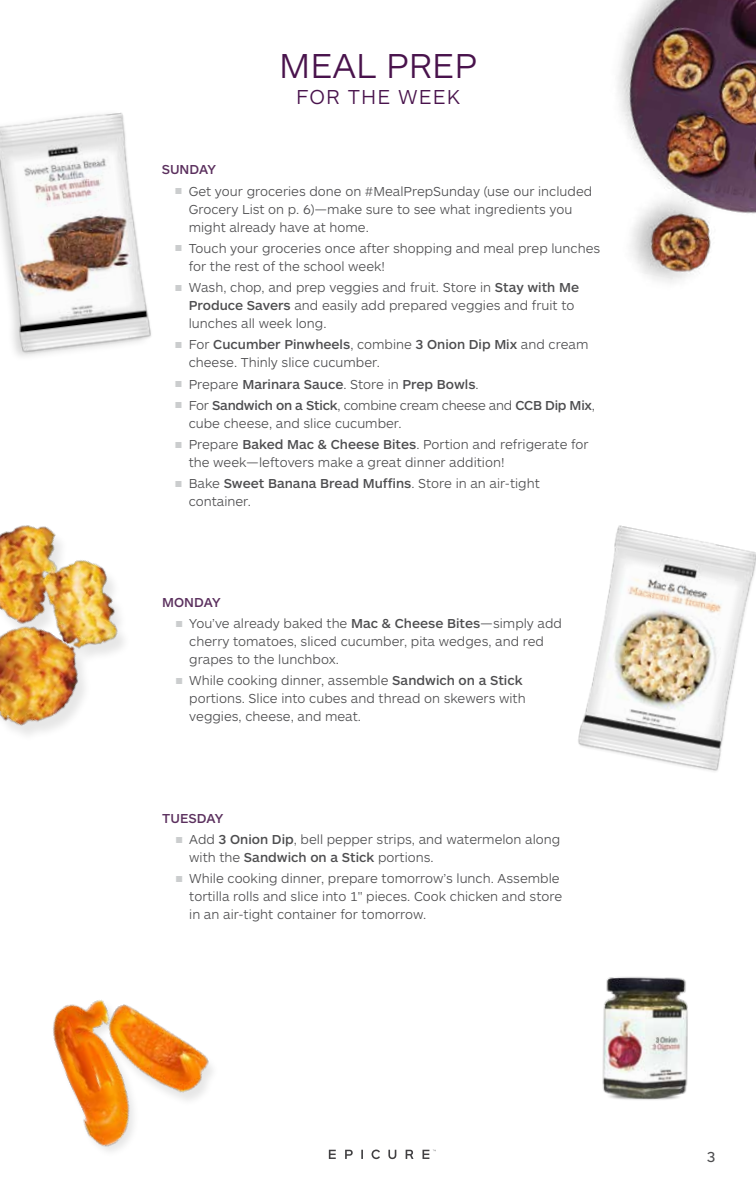
<style>
.page{position:relative;width:756px;height:1188px;background:#fff}
.page>*{position:absolute;margin:0;border:0;box-sizing:border-box;transform-origin:0 0}
.t1{font:300 36px "ARS Maquette Pro";color:#49134c}
.t2{font:300 21px "ARS Maquette Pro";letter-spacing:.05em;color:#49134c}
.t3{font:15px "ARS Maquette Pro";color:#4d4d4f}
.t4{font:300 13.5px/18px "ARS Maquette Pro";color:#4d4d4f}
.t5{font:500 13.5px "ARS Maquette Pro";color:#4d4d4f}
.t6{font:500 13.5px "ARS Maquette Pro";color:#5b305e}
.s1{font-weight:400;font-size:9px;color:#cbcdce}
.s2{font-weight:500}
.s3{font-weight:300}
</style>
<div class="page">
<svg style="left:329px;top:1150px;width:7px;height:9px"></svg>
<svg style="left:345px;top:1150px;width:8px;height:9px"></svg>
<svg style="left:361px;top:1150px;width:2px;height:9px"></svg>
<svg style="left:388px;top:1150px;width:8px;height:9px"></svg>
<svg style="left:406px;top:1150px;width:7px;height:9px"></svg>
<svg style="left:423px;top:1150px;width:13px;height:9px"></svg>
<svg style="left:372px;top:1150px;width:8px;height:9px"></svg>
<img style="left:0;top:112px;width:151px;height:244px">
<img style="left:618px;top:0;width:138px;height:283px">
<img style="left:578px;top:525px;width:178px;height:246px">
<img style="left:0;top:525px;width:124px;height:210px">
<img style="left:602px;top:977px;width:86px;height:123px">
<img style="left:165px;top:1028px;width:48px;height:72px">
<img style="left:53px;top:1000px;width:112px;height:151px">
<h1 class="t1" style="left:279px;top:43px;width:199px">MEAL PREP</h1>
<h2 class="t2" style="left:296px;top:83px;width:165px">FOR THE WEEK</h2>
<p class="t6" style="left:162px;top:161px;width:56px">SUNDAY</p>
<p class="t4" style="left:189px;top:181px;width:405px;text-indent:-14px"><span class="s1">■</span> Get your groceries done on #MealPrepSunday (use our included<br>Grocery List on p. 6)—make sure to see what ingredients you might already have at home.</p>
<p class="t4" style="left:189px;top:239px;width:413px;text-indent:-14px"><span class="s1">■</span> Touch your groceries once after shopping and meal prep lunches for the rest of the school week!</p>
<p class="t4" style="left:189px;top:278px;width:392px;text-indent:-14px"><span class="s1">■</span> Wash, chop, and prep veggies and fruit. Store in <span class="s2">Stay with Me<br>Produce Savers</span> and easily add prepared veggies and fruit to lunches all week long.</p>
<p class="t4" style="left:189px;top:335px;width:401px;text-indent:-14px"><span class="s1">■</span> For <span class="s2">Cucumber Pinwheels</span>, combine <span class="s2">3 Onion Dip Mix</span> and cream cheese. Thinly slice cucumber.</p>
<p class="t5" style="left:175px;top:375px;width:305px"><span class="s1">■</span> <span class="s3">Prepare</span> Marinara Sauce<span class="s3">. Store in</span> Prep Bowls<span class="s3">.</span></p>
<p class="t4" style="left:189px;top:396px;width:408px;text-indent:-14px"><span class="s1">■</span> For <span class="s2">Sandwich on a Stick</span>, combine cream cheese and <span class="s2">CCB Dip Mix</span>, cube cheese, and slice cucumber.</p>
<p class="t4" style="left:189px;top:435px;width:402px;text-indent:-14px"><span class="s1">■</span> Prepare <span class="s2">Baked Mac &amp; Cheese Bites</span>. Portion and refrigerate for the week—leftovers make a great dinner addition!</p>
<p class="t4" style="left:189px;top:474px;width:353px;text-indent:-14px"><span class="s1">■</span> Bake <span class="s2">Sweet Banana Bread Muffins</span>. Store in an air-tight container.</p>
<p class="t6" style="left:162px;top:594px;width:60px">MONDAY</p>
<p class="t4" style="left:189px;top:614px;width:374px;text-indent:-14px"><span class="s1">■</span> You’ve already baked the <span class="s2">Mac &amp; Cheese Bites</span>—simply add cherry tomatoes, sliced cucumber, pita wedges, and red grapes to the lunchbox.</p>
<p class="t4" style="left:189px;top:671px;width:338px;text-indent:-14px"><span class="s1">■</span> While cooking dinner, assemble <span class="s2">Sandwich on a Stick </span>portions. Slice into cubes and thread on skewers with veggies, cheese, and meat.</p>
<p class="t6" style="left:162px;top:809px;width:62px">TUESDAY</p>
<p class="t4" style="left:189px;top:830px;width:373px;text-indent:-14px"><span class="s1">■</span> Add <span class="s2">3 Onion Dip</span>, bell pepper strips, and watermelon along with the <span class="s2">Sandwich on a Stick</span> portions.</p>
<p class="t4" style="left:189px;top:869px;width:374px;text-indent:-14px"><span class="s1">■</span> While cooking dinner, prepare tomorrow’s lunch. Assemble tortilla rolls and slice into 1" pieces. Cook chicken and store in an air-tight container for tomorrow.</p>
<p class="t3" style="left:707px;top:1147px;width:10px">3</p>
</div>
